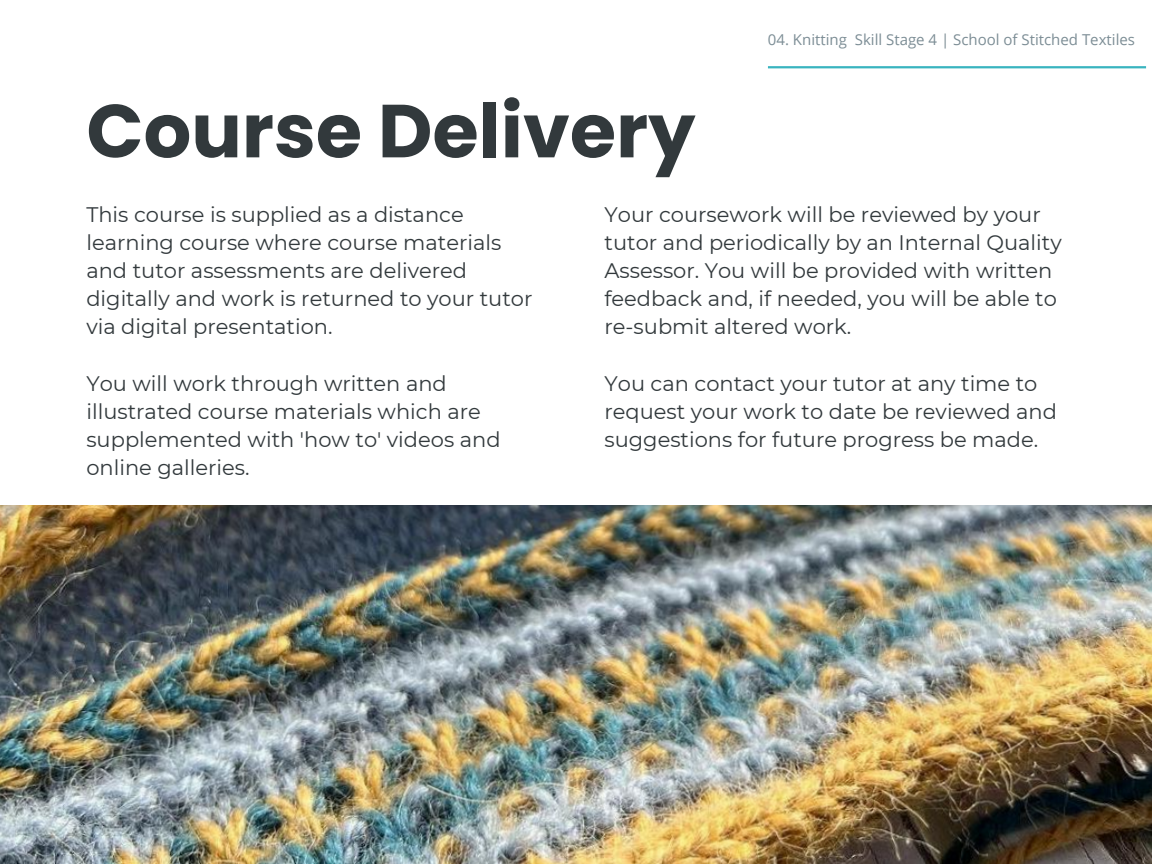
<style>
.page{position:relative;width:1152px;height:864px;background:#fff}
.page>*{position:absolute;margin:0;border:0;box-sizing:border-box;transform-origin:0 0}
.t1{font:700 75px "Poppins";color:#32393c}
.t2{font:21px/28.2px "Montserrat";color:#32393c}
.t3{font:15px "Open Sans";color:#7c8d95}
</style>
<div class="page">
<img style="left:0;top:506px;width:1152px;height:358px">
<hr style="left:768px;top:66px;width:378px;height:2px;background:#39b4bf">
<p class="t3" style="left:768px;top:29px;width:369px">04. Knitting Skill Stage 4 | School of Stitched Textiles</p>
<h1 class="t1" style="left:86px;top:79px;width:611px">Course Delivery</h1>
<p class="t2" style="left:86px;top:200px;width:448px">This course is supplied as a distance learning course where course materials and tutor assessments are delivered digitally and work is returned to your tutor via digital presentation.</p>
<p class="t2" style="left:86px;top:369px;width:416px">You will work through written and illustrated course materials which are supplemented with 'how to' videos and online galleries.</p>
<p class="t2" style="left:605px;top:200px;width:459px">Your coursework will be reviewed by your tutor and periodically by an Internal Quality Assessor. You will be provided with written feedback and, if needed, you will be able to re-submit altered work.</p>
<p class="t2" style="left:605px;top:369px;width:454px">You can contact your tutor at any time to request your work to date be reviewed and suggestions for future progress be made.</p>
</div>
